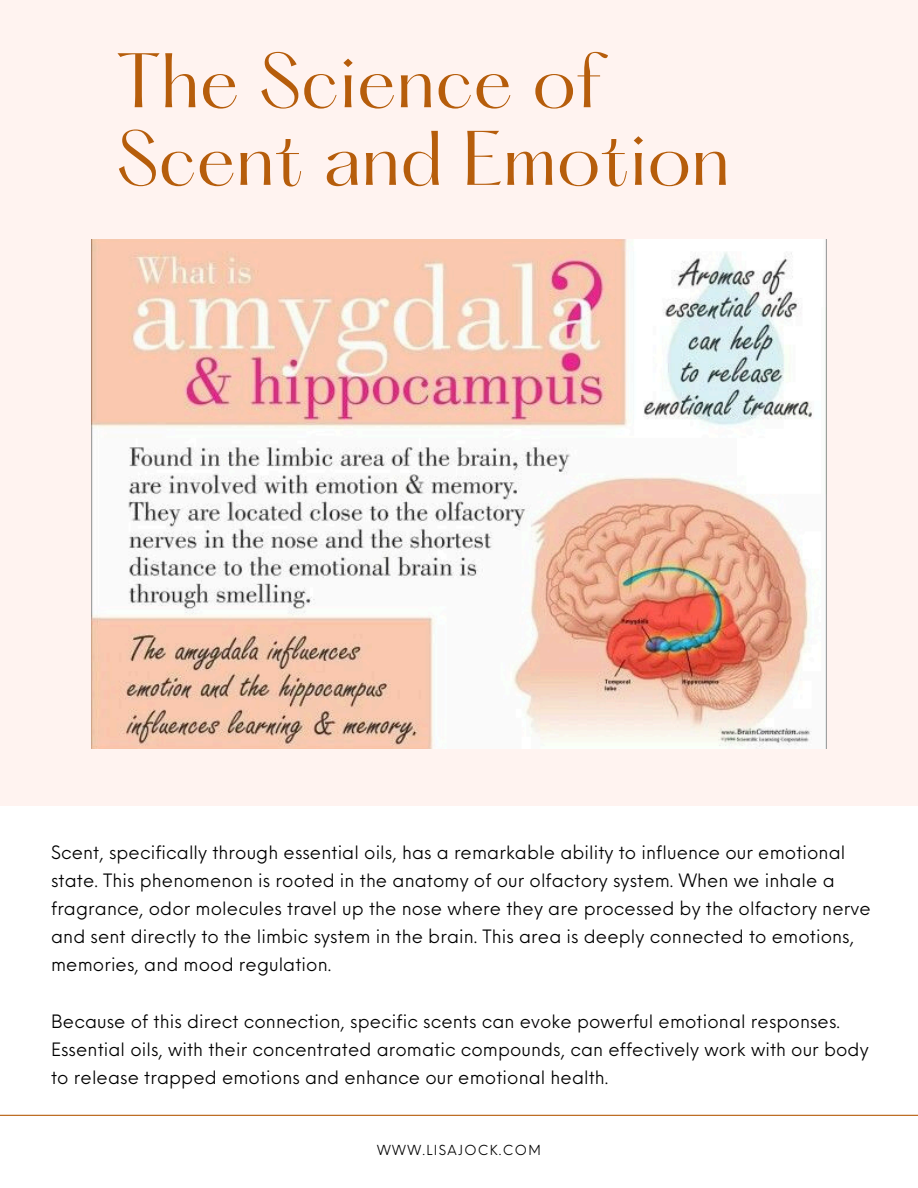
<style>
.page{position:relative;width:918px;height:1188px;background:#fff}
.page>*{position:absolute;margin:0;border:0;box-sizing:border-box;transform-origin:0 0}
.t1{font:67.5px/77.7px "Hatton";color:#b65d0b}
.t2{font:18px/28.2px "Neue Einstellung";letter-spacing:.005em;color:#000}
.t3{font:13.5px "Neue Einstellung";letter-spacing:.1em;color:#000}
</style>
<div class="page">
<div style="left:0;top:0;width:918px;height:806px;background:#fff3f0"></div>
<img style="left:92px;top:239px;width:734px;height:510px">
<hr style="left:0;top:1115px;width:918px;height:1px;background:#b65d0b">
<p class="t1" style="left:116px;top:49px;width:616px">The Science of<br>Scent and Emotion</p>
<h2 class="t2" style="left:51px;top:836px;width:821px">Scent, specifically through essential oils, has a remarkable ability to influence our emotional state. This phenomenon is rooted in the anatomy of our olfactory system. When we inhale a fragrance, odor molecules travel up the nose where they are processed by the olfactory nerve and sent directly to the limbic system in the brain. This area is deeply connected to emotions, memories, and mood regulation.</h2>
<h2 class="t2" style="left:51px;top:1005px;width:819px">Because of this direct connection, specific scents can evoke powerful emotional responses.<br>Essential oils, with their concentrated aromatic compounds, can effectively work with our body to release trapped emotions and enhance our emotional health.</h2>
<h1 class="t3" style="left:377px;top:1138px;width:165px">WWW.LISAJOCK.COM</h1>
</div>
